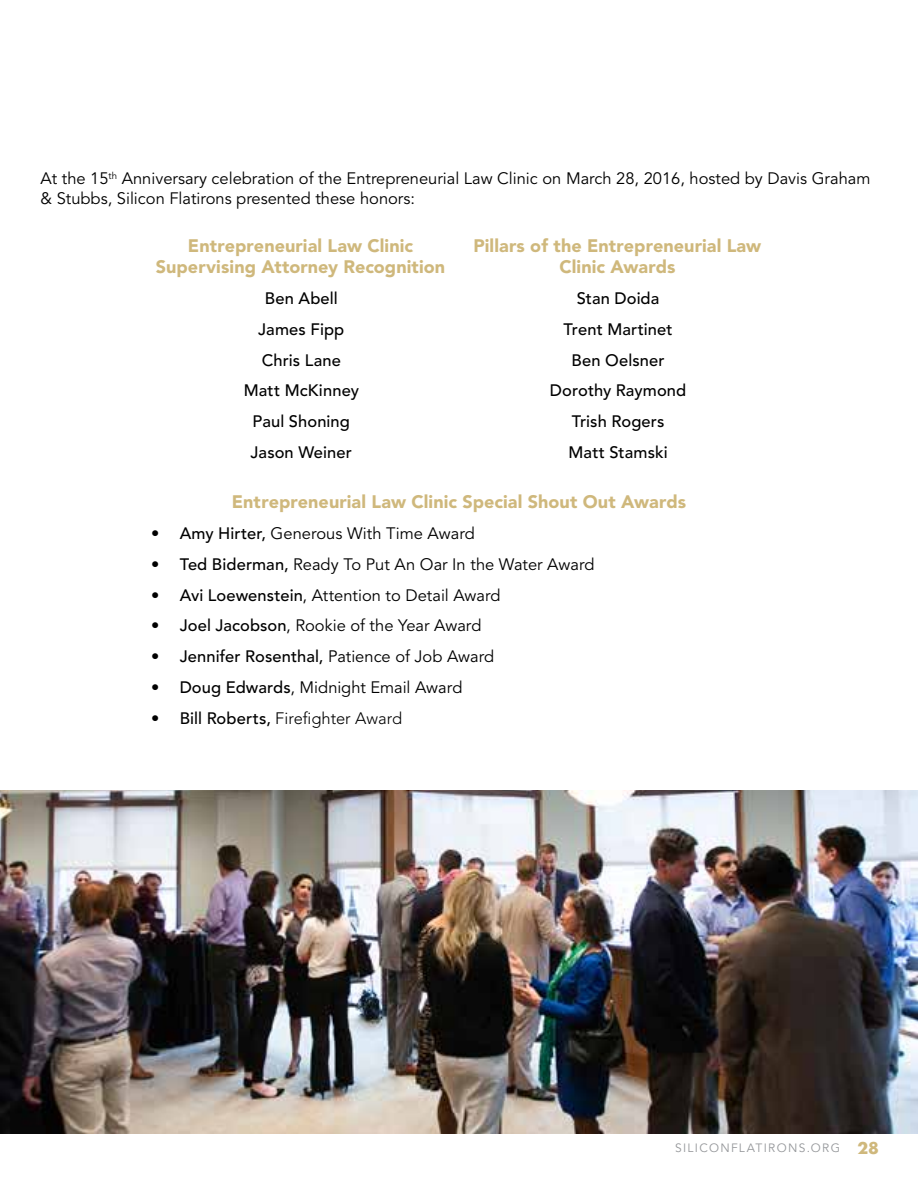
<style>
.page{position:relative;width:918px;height:1188px;background:#fff}
.page>*{position:absolute;margin:0;border:0;box-sizing:border-box;transform-origin:0 0}
.t1{font:900 18px/21px "Avenir LT Std";letter-spacing:.005em;color:#cfb87c;text-align:center}
.t2{font:16.5px/19.8px "Avenir LT Std";color:#000}
.t3{font:500 16.5px/30.8px "Avenir LT Std";letter-spacing:.005em;color:#000;text-align:center}
.t4{font:300 16.5px "Avenir LT Std";color:#000}
.t5{font:12px "Avenir LT Std";letter-spacing:.11em;color:#95979a}
.s1{font-weight:500}
.s2{font-weight:400}
.s3{font-family:"Futura PT";font-weight:700;font-size:18px;color:#cfb87c}
</style>
<div class="page">
<img style="left:0;top:791px;width:918px;height:343px">
<p class="t2" style="left:40px;top:169px;width:831px">At the 15<sup>th</sup> Anniversary celebration of the Entrepreneurial Law Clinic on March 28, 2016, hosted by Davis Graham &amp; Stubbs, Silicon Flatirons presented these honors:</p>
<p class="t1" style="left:474px;top:236px;width:289px">Pillars of the Entrepreneurial Law<br>Clinic Awards</p>
<p class="t3" style="left:550px;top:283px;width:138px">Stan Doida<br>Trent Martinet<br>Ben Oelsner<br>Dorothy Raymond<br>Trish Rogers<br>Matt Stamski</p>
<p class="t1" style="left:232px;top:492px;width:456px">Entrepreneurial Law Clinic Special Shout Out Awards</p>
<p class="t2" style="left:151px;top:524px;width:325px"><span class="s1">• Amy Hirter,</span> Generous With Time Award</p>
<p class="t2" style="left:151px;top:555px;width:445px"><span class="s1">• Ted Biderman,</span> Ready To Put An Oar In the Water Award</p>
<p class="t2" style="left:151px;top:586px;width:351px"><span class="s1">• Avi Loewenstein</span>, Attention to Detail Award</p>
<p class="t2" style="left:151px;top:616px;width:332px"><span class="s1">• Joel Jacobson</span>, Rookie of the Year Award</p>
<p class="t3" style="left:151px;top:641px;width:345px">• Jennifer Rosenthal, <span class="s2">Patience of Job Award</span></p>
<p class="t2" style="left:151px;top:678px;width:313px"><span class="s1">• Doug Edwards</span>, Midnight Email Award</p>
<p class="t4" style="left:151px;top:708px;width:252px"><span class="s1">• Bill Roberts,</span> Firefighter Award</p>
<p class="t1" style="left:156px;top:236px;width:291px">Entrepreneurial Law Clinic<br>Supervising Attorney Recognition</p>
<p class="t3" style="left:244px;top:283px;width:117px">Ben Abell<br>James Fipp<br>Chris Lane<br>Matt McKinney<br>Paul Shoning<br>Jason Weiner</p>
<p class="t5" style="left:675px;top:1141px;width:205px">SILICONFLATIRONS.ORG <span class="s3">28</span></p>
</div>
